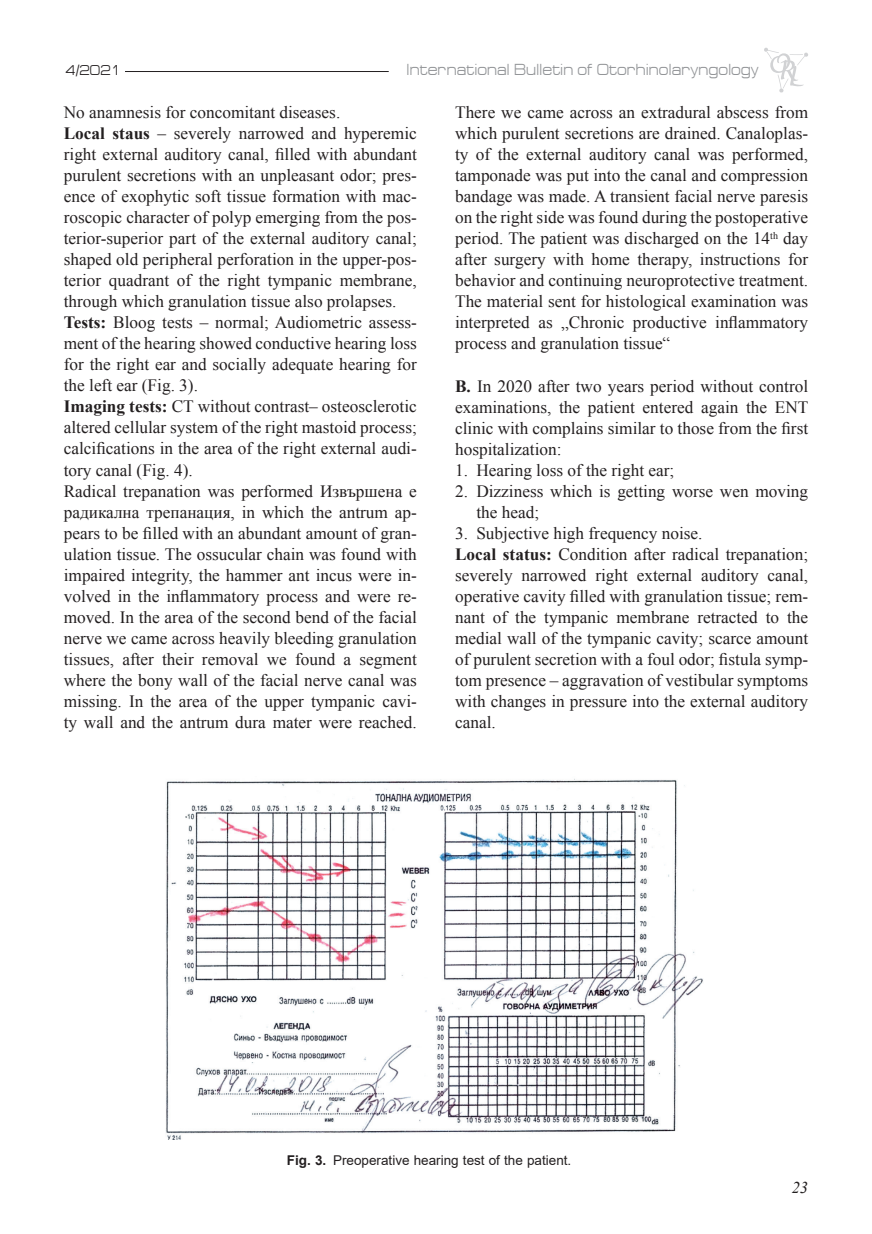
<style>
.page{position:relative;width:872px;height:1234px;background:#fff}
.page>*{position:absolute;margin:0;border:0;box-sizing:border-box;transform-origin:0 0}
.t1{font:17.25px/21px "Times New Roman";color:#231f20}
.t2{font:italic 16.5px "Times New Roman";color:#231f20}
.t3{font:16.2px "Europe Ext";color:#939598;scale:.83 1}
.t4{font:14.4px "Europe Ext";color:#231f20;scale:.83 1}
.t5{font:13.5px "Arial";color:#231f20}
.s1{font-weight:700}
</style>
<div class="page">
<svg style="left:764px;top:48px;width:44px;height:44px"></svg>
<hr style="left:125px;top:71px;width:264px;height:1px;background:#231f20">
<img style="left:165px;top:779px;width:538px;height:360px">
<p class="t4" style="left:65px;top:62px;width:69px">4/2021</p>
<p class="t3" style="left:406px;top:61px;width:426px">International Bulletin of Otorhinolaryngology</p>
<p class="t1" style="left:64px;top:101px;width:354px">No anamnesis for concomitant diseases.<br><span class="s1">Local staus</span> – severely narrowed and hyperemic right external auditory canal, filled with abundant purulent secretions with an unpleasant odor; pres&shy;ence of exophytic soft tissue formation with mac&shy;roscopic character of polyp emerging from the pos&shy;terior-superior part of the external auditory canal; shaped old peripheral perforation in the upper-pos&shy;terior quadrant of the right tympanic membrane, through which granulation tissue also prolapses.<br><span class="s1">Tests:</span> Bloog tests – normal; Audiometric assess&shy;ment of the hearing showed conductive hearing loss for the right ear and socially adequate hearing for the left ear (Fig. 3).<br><span class="s1">Imaging tests:</span> СТ without contrast– osteosclerotic altered cellular system of the right mastoid process; calcifications in the area of the right external audi&shy;tory canal (Fig. 4).<br>Radical trepanation was performed Извършена е радикална трепанация, in which the antrum ap&shy;pears to be filled with an abundant amount of gran&shy;ulation tissue. The ossucular chain was found with impaired integrity, the hammer ant incus were in&shy;volved in the inflammatory process and were re&shy;moved. In the area of the second bend of the facial nerve we came across heavily bleeding granulation tissues, after their removal we found a segment where the bony wall of the facial nerve canal was missing. In the area of the upper tympanic cavi&shy;ty wall and the antrum dura mater were reached.</p>
<p class="t1" style="left:455px;top:101px;width:354px;text-align:justify">There we came across an extradural abscess from which purulent secretions are drained. Canaloplas&shy;ty of the external auditory canal was performed, tamponade was put into the canal and compression bandage was made. A transient facial nerve paresis on the right side was found during the postoperative period. The patient was discharged on the 14<sup>th</sup> day after surgery with home therapy, instructions for behavior and continuing neuroprotective treatment.<br>The material sent for histological examination was interpreted as „Chronic productive inflammatory process and granulation tissue“</p>
<p class="t1" style="left:455px;top:374px;width:355px;text-align:justify"><span class="s1">B.</span> In 2020 after two years period without control examinations, the patient entered again the ENT clinic with complains similar to those from the first hospitalization:</p>
<p class="t1" style="left:455px;top:458px;width:221px">1. Hearing loss of the right ear;</p>
<p class="t1" style="left:476px;top:479px;width:333px;text-indent:-21px">2. Dizziness which is getting worse wen moving the head;</p>
<p class="t1" style="left:455px;top:521px;width:354px">3. Subjective high frequency noise.<br><span class="s1">Local status:</span> Condition after radical trepanation; severely narrowed right external auditory canal, operative cavity filled with granulation tissue; rem&shy;nant of the tympanic membrane retracted to the medial wall of the tympanic cavity; scarce amount of purulent secretion with a foul odor; fistula symp&shy;tom presence – aggravation of vestibular symptoms with changes in pressure into the external auditory canal.</p>
<p class="t5" style="left:287px;top:1150px;width:286px"><span class="s1">Fig. 3.</span> Preoperative hearing test of the patient.</p>
<p class="t2" style="left:791px;top:1175px;width:18px">23</p>
</div>
